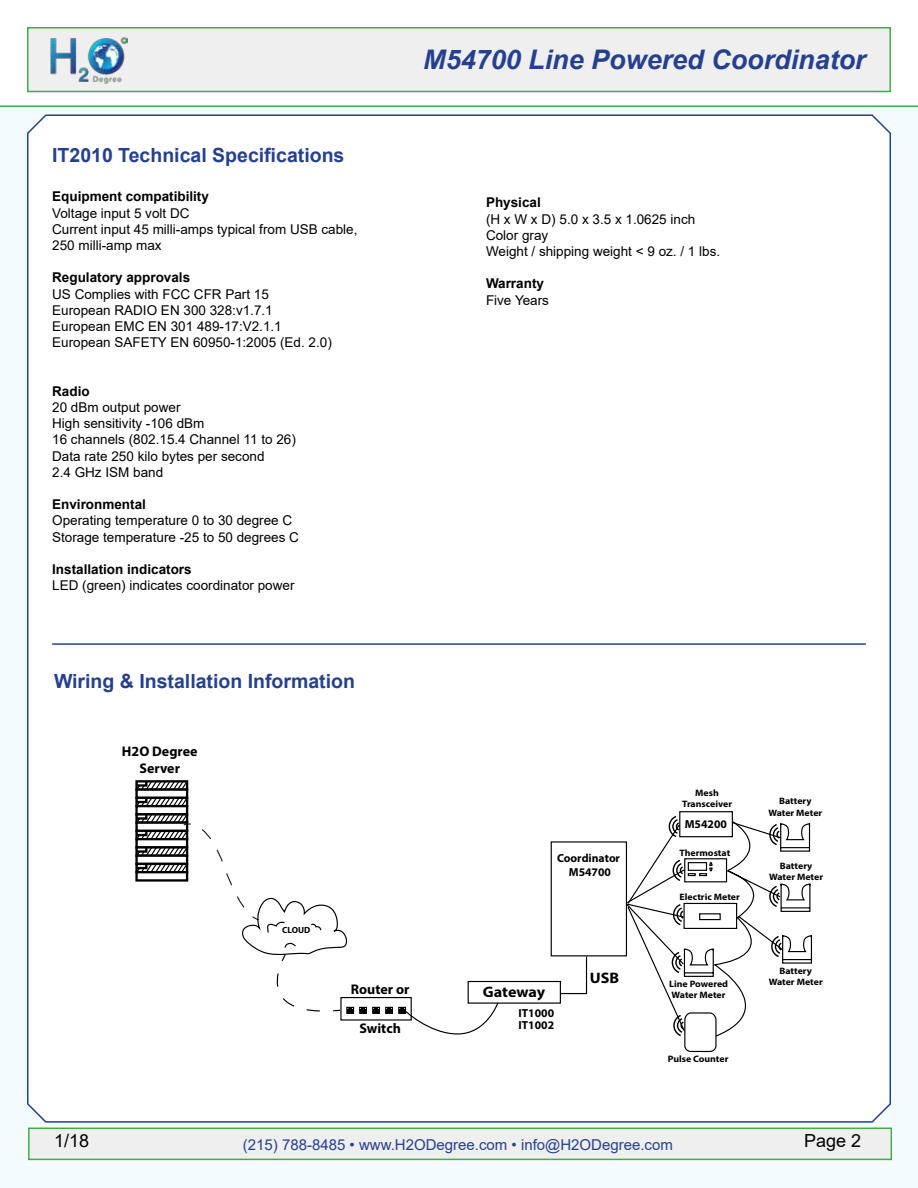
<style>
.page{position:relative;width:918px;height:1188px;background:#fff}
.page>*{position:absolute;margin:0;border:0;box-sizing:border-box;transform-origin:0 0}
.t1{font:italic 700 27px "Arial";color:#25408f}
.t2{font:700 19.5px "Arial";color:#25408f}
.t3{font:18px "Arial";color:#000}
.t4{font:700 15.15px "Myriad Pro";letter-spacing:-.005em;color:#000;scale:1.06 1}
.t5{font:15px "Arial";color:#25408f}
.t6{font:700 13.95px/16.8px "Myriad Pro";color:#000;text-align:center}
.t7{font:13.5px/16.2px "Arial";color:#000}
.t8{font:700 13.5px "Arial";color:#000}
.t9{font:700 11.7px/14px "Myriad Pro";color:#000;text-align:center}
.t10{font:700 9.3px/11.2px "Myriad Pro";color:#000;text-align:center;scale:1.06 1}
.t11{font:700 8.85px "Myriad Pro";color:#000}
</style>
<div class="page">
<div style="left:0;top:107px;width:918px;height:1081px;background:#f4fbfe"></div>
<div style="left:28px;top:1128px;width:864px;height:32px;background:#efeff0;border:2px solid #41ad49"></div>
<hr style="left:0;top:105px;width:918px;height:2px;background:#41ad49">
<div style="left:27px;top:114px;width:864px;height:1009px;background:#fff"></div>
<div style="left:27px;top:27px;width:864px;height:65px;background:#efeff0;border:2px solid #41ad49"></div>
<img style="left:50px;top:37px;width:77px;height:47px">
<hr style="left:52px;top:643px;width:814px;height:2px;background:#25408f">
<svg style="left:134px;top:779px;width:58px;height:104px"></svg>
<div style="left:200px;top:811px;width:613px;height:242px;background:#fff"></div>
<h2 class="t2" style="left:52px;top:141px;width:294px">IT2010 Technical Specifications</h2>
<p class="t8" style="left:52px;top:187px;width:158px">Equipment compatibility</p>
<p class="t7" style="left:52px;top:205px;width:307px">Voltage input 5 volt DC<br>Current input 45 milli-amps typical from USB cable,<br>250 milli-amp max</p>
<p class="t8" style="left:52px;top:268px;width:140px">Regulatory approvals</p>
<p class="t7" style="left:52px;top:286px;width:281px">US Complies with FCC CFR Part 15<br>European RADIO EN 300 328:v1.7.1<br>European EMC EN 301 489-17:V2.1.1<br>European SAFETY EN 60950-1:2005 (Ed. 2.0)</p>
<p class="t8" style="left:52px;top:382px;width:39px">Radio</p>
<p class="t7" style="left:52px;top:399px;width:245px">20 dBm output power<br>High sensitivity -106 dBm<br>16 channels (802.15.4 Channel 11 to 26)<br>Data rate 250 kilo bytes per second<br>2.4 GHz ISM band</p>
<p class="t8" style="left:52px;top:495px;width:95px">Environmental</p>
<p class="t7" style="left:52px;top:512px;width:248px">Operating temperature 0 to 30 degree C<br>Storage temperature -25 to 50 degrees C</p>
<p class="t8" style="left:52px;top:560px;width:141px">Installation indicators</p>
<p class="t7" style="left:52px;top:577px;width:244px">LED (green) indicates coordinator power</p>
<h1 class="t1" style="left:423px;top:42px;width:444px">M54700 Line Powered Coordinator</h1>
<p class="t8" style="left:486px;top:193px;width:56px">Physical</p>
<p class="t7" style="left:486px;top:211px;width:236px">(H x W x D) 5.0 x 3.5 x 1.0625 inch<br>Color gray<br>Weight / shipping weight &lt; 9 oz. / 1 lbs.</p>
<p class="t8" style="left:486px;top:274px;width:60px">Warranty</p>
<p class="t7" style="left:486px;top:292px;width:65px">Five Years</p>
<h2 class="t2" style="left:54px;top:668px;width:303px">Wiring &amp; Installation Information</h2>
<p class="t6" style="left:122px;top:743px;width:77px">H2O Degree<br>Server</p>
<p class="t11" style="left:282px;top:925px;width:30px">CLOUD</p>
<p class="t6" style="left:351px;top:981px;width:60px">Router or</p>
<p class="t6" style="left:359px;top:1019px;width:43px">Switch</p>
<p class="t9" style="left:557px;top:851px;width:64px">Coordinator<br>M54700</p>
<p class="t4" style="left:483px;top:982px;width:60px">Gateway</p>
<p class="t9" style="left:519px;top:1006px;width:37px;line-height:12.9px;text-align:left">IT1000<br>IT1002</p>
<p class="t4" style="left:590px;top:968px;width:29px">USB</p>
<p class="t10" style="left:682px;top:787px;width:49px">Mesh<br>Transceiver</p>
<p class="t9" style="left:685px;top:817px;width:44px">M54200</p>
<p class="t10" style="left:680px;top:847px;width:49px">Thermostat</p>
<p class="t10" style="left:680px;top:891px;width:58px">Electric Meter</p>
<p class="t10" style="left:669px;top:978px;width:57px;text-align:left">Line Powered<br>Water Meter</p>
<p class="t10" style="left:668px;top:1053px;width:59px">Pulse Counter</p>
<p class="t10" style="left:768px;top:795px;width:52px">Battery<br>Water Meter</p>
<p class="t10" style="left:769px;top:860px;width:52px">Battery<br>Water Meter</p>
<p class="t10" style="left:769px;top:965px;width:52px">Battery<br>Water Meter</p>
<h3 class="t3" style="left:54px;top:1128px;width:37px">1/18</h3>
<p class="t5" style="left:243px;top:1134px;width:432px">(215) 788-8485 • www.H2ODegree.com • info@H2ODegree.com</p>
<h3 class="t3" style="left:804px;top:1128px;width:59px">Page 2</h3>
</div>
